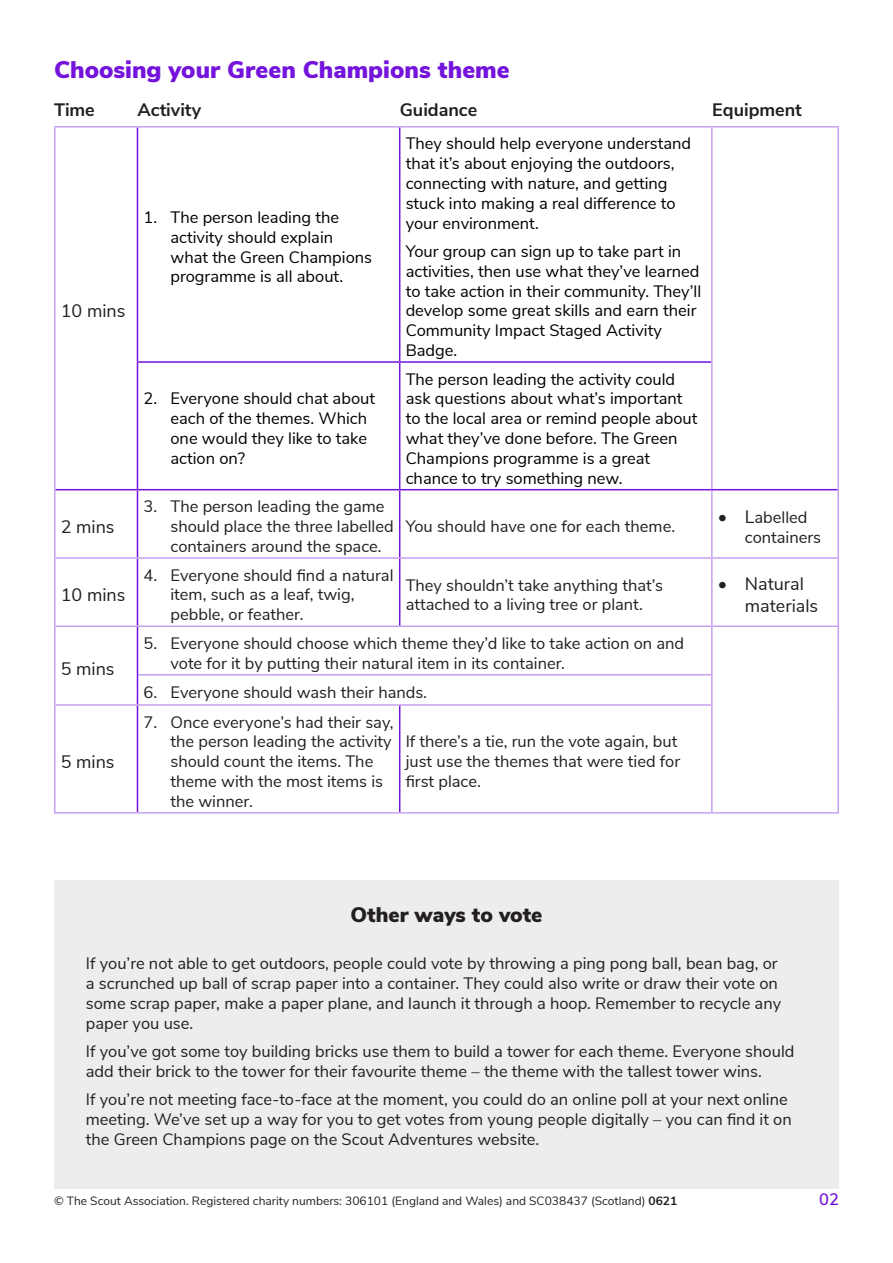
<style>
.page{position:relative;width:893px;height:1263px;background:#fff}
.page>*{position:absolute;margin:0;border:0;box-sizing:border-box;transform-origin:0 0}
.t1{font:900 24px "Nunito Sans";color:#7413dc}
.t2{font:900 21px "Nunito Sans";color:#231f20}
.t3{font:18px/21.6px "Nunito Sans";color:#231f20}
.t4{font:700 18px "Nunito Sans";color:#231f20}
.t5{font:16.5px/19.8px "Nunito Sans";color:#231f20}
.t6{font:16.5px/19.8px "Nunito Sans";color:#000}
.t7{font:600 16.5px "Nunito Sans";color:#7413dc}
.t8{font:12px "Nunito Sans";color:#231f20}
.s1{font-size:18px}
.s2{font-weight:700}
</style>
<div class="page">
<hr style="left:54px;top:126px;width:83px;height:2px;background:#c7a1f1">
<hr style="left:54px;top:128px;width:2px;height:234px;background:#c7a1f1">
<hr style="left:137px;top:126px;width:263px;height:2px;background:#c7a1f1">
<hr style="left:400px;top:126px;width:312px;height:2px;background:#c7a1f1">
<hr style="left:712px;top:126px;width:127px;height:2px;background:#c7a1f1">
<hr style="left:711px;top:128px;width:2px;height:234px;background:#c7a1f1">
<hr style="left:837px;top:128px;width:2px;height:234px;background:#c7a1f1">
<hr style="left:54px;top:362px;width:2px;height:128px;background:#c7a1f1">
<hr style="left:711px;top:362px;width:2px;height:127px;background:#c7a1f1">
<hr style="left:837px;top:362px;width:2px;height:128px;background:#c7a1f1">
<hr style="left:54px;top:490px;width:2px;height:67px;background:#c7a1f1">
<hr style="left:711px;top:490px;width:2px;height:67px;background:#c7a1f1">
<hr style="left:837px;top:490px;width:2px;height:67px;background:#c7a1f1">
<hr style="left:54px;top:557px;width:83px;height:2px;background:#c7a1f1">
<hr style="left:54px;top:559px;width:2px;height:66px;background:#c7a1f1">
<hr style="left:137px;top:557px;width:263px;height:2px;background:#c7a1f1">
<hr style="left:400px;top:557px;width:312px;height:2px;background:#c7a1f1">
<hr style="left:712px;top:557px;width:127px;height:2px;background:#c7a1f1">
<hr style="left:711px;top:559px;width:2px;height:66px;background:#c7a1f1">
<hr style="left:837px;top:559px;width:2px;height:66px;background:#c7a1f1">
<hr style="left:54px;top:625px;width:83px;height:2px;background:#c7a1f1">
<hr style="left:54px;top:627px;width:2px;height:48px;background:#c7a1f1">
<hr style="left:137px;top:625px;width:263px;height:2px;background:#c7a1f1">
<hr style="left:400px;top:625px;width:312px;height:2px;background:#c7a1f1">
<hr style="left:712px;top:625px;width:127px;height:2px;background:#c7a1f1">
<hr style="left:711px;top:627px;width:2px;height:47px;background:#c7a1f1">
<hr style="left:837px;top:627px;width:2px;height:48px;background:#c7a1f1">
<hr style="left:54px;top:675px;width:2px;height:29px;background:#c7a1f1">
<hr style="left:138px;top:674px;width:262px;height:1px;background:#c7a1f1">
<hr style="left:400px;top:674px;width:313px;height:1px;background:#c7a1f1">
<hr style="left:711px;top:675px;width:2px;height:29px;background:#c7a1f1">
<hr style="left:837px;top:675px;width:2px;height:30px;background:#c7a1f1">
<hr style="left:54px;top:704px;width:83px;height:2px;background:#c7a1f1">
<hr style="left:54px;top:706px;width:2px;height:106px;background:#c7a1f1">
<hr style="left:137px;top:704px;width:263px;height:2px;background:#c7a1f1">
<hr style="left:400px;top:704px;width:313px;height:2px;background:#c7a1f1">
<hr style="left:711px;top:706px;width:2px;height:106px;background:#c7a1f1">
<hr style="left:837px;top:705px;width:2px;height:107px;background:#c7a1f1">
<hr style="left:54px;top:812px;width:83px;height:2px;background:#c7a1f1">
<hr style="left:137px;top:812px;width:263px;height:2px;background:#c7a1f1">
<hr style="left:400px;top:812px;width:312px;height:2px;background:#c7a1f1">
<hr style="left:712px;top:812px;width:127px;height:2px;background:#c7a1f1">
<hr style="left:137px;top:128px;width:1px;height:233px;background:#7413dc">
<hr style="left:399px;top:128px;width:1px;height:233px;background:#7413dc">
<hr style="left:137px;top:361px;width:263px;height:2px;background:#7413dc">
<hr style="left:137px;top:363px;width:1px;height:126px;background:#7413dc">
<hr style="left:400px;top:361px;width:311px;height:2px;background:#7413dc">
<hr style="left:399px;top:363px;width:1px;height:126px;background:#7413dc">
<hr style="left:56px;top:489px;width:81px;height:1px;background:#7413dc">
<hr style="left:137px;top:489px;width:263px;height:1px;background:#7413dc">
<hr style="left:137px;top:490px;width:1px;height:67px;background:#7413dc">
<hr style="left:400px;top:489px;width:312px;height:1px;background:#7413dc">
<hr style="left:399px;top:490px;width:1px;height:67px;background:#7413dc">
<hr style="left:712px;top:489px;width:125px;height:1px;background:#7413dc">
<hr style="left:137px;top:559px;width:1px;height:66px;background:#7413dc">
<hr style="left:399px;top:559px;width:1px;height:66px;background:#7413dc">
<hr style="left:137px;top:627px;width:1px;height:48px;background:#7413dc">
<svg style="left:137px;top:675px;width:1px;height:29px"></svg>
<hr style="left:137px;top:706px;width:1px;height:106px;background:#7413dc">
<hr style="left:399px;top:706px;width:1px;height:106px;background:#7413dc">
<div style="left:54px;top:880px;width:785px;height:308px;background:#ecedec"></div>
<p class="t1" style="left:54px;top:52px;width:457px">Choosing your Green Champions theme</p>
<p class="t4" style="left:54px;top:97px;width:42px">Time</p>
<p class="t4" style="left:137px;top:97px;width:65px">Activity</p>
<p class="t4" style="left:400px;top:97px;width:79px">Guidance</p>
<p class="t4" style="left:712px;top:97px;width:91px">Equipment</p>
<p class="t3" style="left:61px;top:299px;width:66px">10 mins</p>
<p class="t3" style="left:61px;top:515px;width:55px">2 mins</p>
<p class="t3" style="left:61px;top:583px;width:66px">10 mins</p>
<p class="t3" style="left:61px;top:656px;width:55px">5 mins</p>
<p class="t3" style="left:61px;top:750px;width:55px">5 mins</p>
<p class="t6" style="left:170px;top:206px;width:203px;text-indent:-27px">1. The person leading the activity should explain what the Green Champions programme is all about.</p>
<p class="t6" style="left:170px;top:388px;width:206px;text-indent:-27px">2. Everyone should chat about each of the themes. Which one would they like to take action on?</p>
<p class="t5" style="left:170px;top:496px;width:225px;text-indent:-27px">3. The person leading the game should place the three labelled containers around the space.</p>
<p class="t6" style="left:406px;top:133px;width:287px">They should help everyone understand that it’s about enjoying the outdoors, connecting with nature, and getting stuck into making a real difference to your environment.</p>
<p class="t6" style="left:406px;top:240px;width:297px">Your group can sign up to take part in activities, then use what they’ve learned to take action in their community. They’ll develop some great skills and earn their Community Impact Staged Activity Badge.</p>
<p class="t6" style="left:406px;top:368px;width:293px">The person leading the activity could ask questions about what’s important to the local area or remind people about what they’ve done before. The Green Champions programme is a great chance to try something new.</p>
<p class="t5" style="left:406px;top:515px;width:271px">You should have one for each theme.</p>
<p class="t5" style="left:745px;top:506px;width:78px;text-indent:-27px"><span class="s1">• L</span>abelled containers</p>
<p class="t5" style="left:170px;top:564px;width:225px;text-indent:-27px">4. Everyone should find a natural item, such as a leaf, twig, pebble, or feather.</p>
<p class="t5" style="left:406px;top:574px;width:259px">They shouldn’t take anything that’s attached to a living tree or plant.</p>
<p class="t3" style="left:745px;top:572px;width:75px;text-indent:-27px">• Natural materials</p>
<p class="t5" style="left:170px;top:632px;width:515px;text-indent:-27px">5. Everyone should choose which theme they’d like to take action on and vote for it by putting their natural item in its container.</p>
<p class="t5" style="left:143px;top:681px;width:285px">6. Everyone should wash their hands.</p>
<p class="t5" style="left:170px;top:711px;width:225px;text-indent:-27px">7. Once everyone’s had their say, the person leading the activity should count the items. The theme with the most items is the winner.</p>
<p class="t5" style="left:406px;top:731px;width:276px">If there’s a tie, run the vote again, but just use the themes that were tied for first place.</p>
<p class="t2" style="left:351px;top:899px;width:193px">Other ways to vote</p>
<p class="t5" style="left:86px;top:953px;width:697px">If you’re not able to get outdoors, people could vote by throwing a ping pong ball, bean bag, or a scrunched up ball of scrap paper into a container. They could also write or draw their vote on some scrap paper, make a paper plane, and launch it through a hoop. Remember to recycle any paper you use.</p>
<p class="t5" style="left:86px;top:1040px;width:710px">If you’ve got some toy building bricks use them to build a tower for each theme. Everyone should add their brick to the tower for their favourite theme – the theme with the tallest tower wins.</p>
<p class="t5" style="left:86px;top:1088px;width:707px">If you’re not meeting face-to-face at the moment, you could do an online poll at your next online meeting. We’ve set up a way for you to get votes from young people digitally – you can find it on the Green Champions page on the Scout Adventures website.</p>
<p class="t8" style="left:54px;top:1192px;width:625px">© The Scout Association. Registered charity numbers: 306101 (England and Wales) and SC038437 (Scotland) <span class="s2">0621</span></p>
<p class="t7" style="left:819px;top:1187px;width:21px">02</p>
</div>
